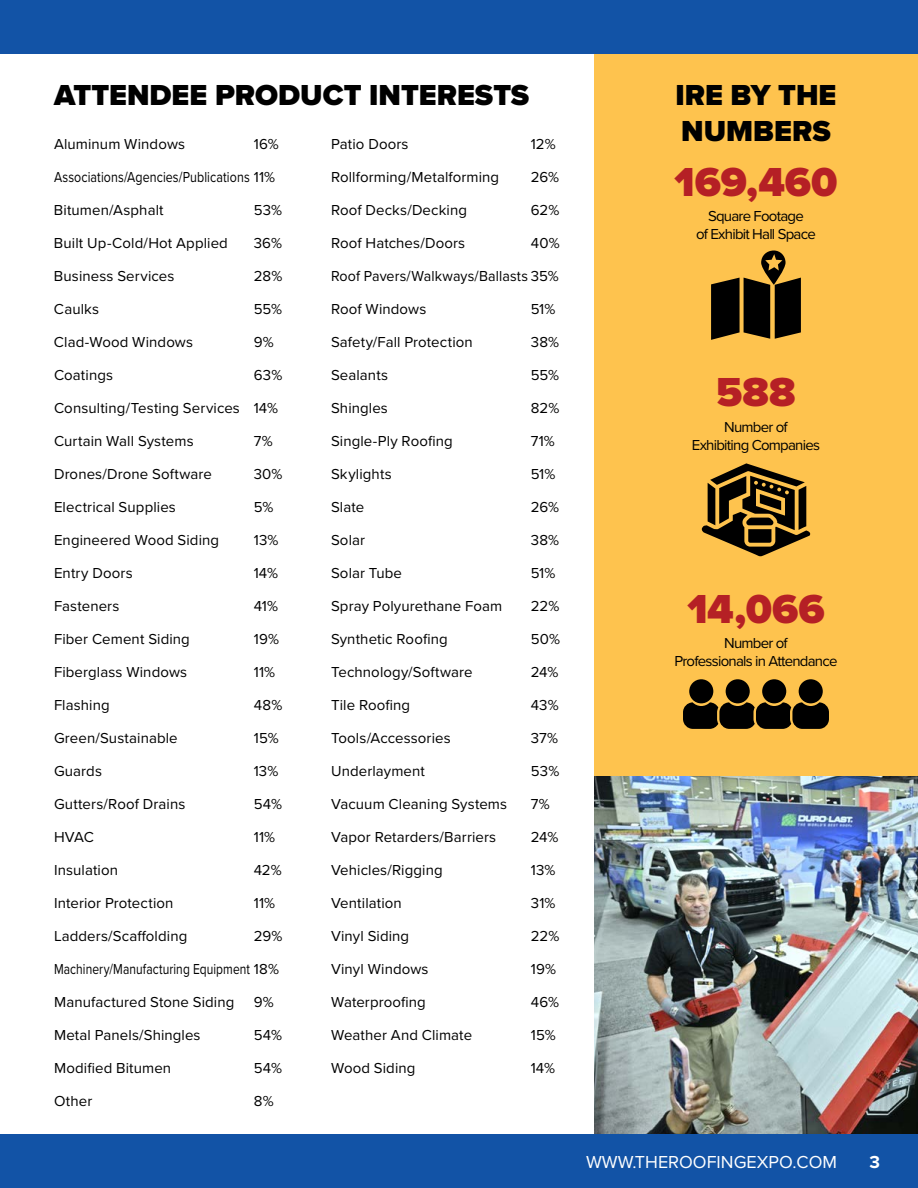
<style>
.page{position:relative;width:918px;height:1188px;background:#fff}
.page>*{position:absolute;margin:0;border:0;box-sizing:border-box;transform-origin:0 0}
.t1{font:900 42px "Proxima Nova";color:#b52025}
.t2{font:900 30px/36px "Proxima Nova";color:#000}
.t3{font:18px "Proxima Nova";color:#fff}
.t4{font:700 18px "Proxima Nova";color:#fff}
.t5{font:15px/33px "Proxima Nova";letter-spacing:.005em;color:#000;text-align:right}
.t6{font:15px/18px "Proxima Nova";letter-spacing:-.05em;color:#000;text-align:center}
.t7{font:15px "Proxima Nova";letter-spacing:.005em;color:#000;scale:.83 1}
.t8{font:15px "Proxima Nova";letter-spacing:.005em;color:#000;scale:.95 1}
</style>
<div class="page">
<div style="left:0;top:1134px;width:918px;height:54px;background:#1253a6"></div>
<div style="left:594px;top:0;width:324px;height:1134px;background:#fec34e"></div>
<div style="left:0;top:0;width:918px;height:54px;background:#1253a6"></div>
<div style="left:799px;top:679px;width:24px;height:24px;background:#000;border-radius:50%"></div>
<div style="left:762px;top:679px;width:24px;height:24px;background:#000;border-radius:50%"></div>
<div style="left:726px;top:679px;width:24px;height:24px;background:#000;border-radius:50%"></div>
<div style="left:689px;top:679px;width:24px;height:24px;background:#000;border-radius:50%"></div>
<svg style="left:683px;top:702px;width:146px;height:27px;background:#291f0c"></svg>
<svg style="left:702px;top:463px;width:108px;height:93px"></svg>
<svg style="left:711px;top:251px;width:90px;height:89px"></svg>
<img style="left:594px;top:776px;width:324px;height:358px">
<h2 class="t2" style="left:54px;top:76px;width:477px">ATTENDEE PRODUCT INTERESTS</h2>
<p class="t5" style="left:54px;top:127px;width:133px">Aluminum Windows</p>
<p class="t5" style="left:254px;top:127px;width:27px">16%</p>
<p class="t7" style="left:54px;top:166px;width:268px">Associations/Agencies/Publications 11%</p>
<p class="t5" style="left:54px;top:193px;width:111px">Bitumen/Asphalt</p>
<p class="t5" style="left:254px;top:193px;width:30px">53%</p>
<p class="t5" style="left:54px;top:226px;width:175px">Built Up-Cold/Hot Applied</p>
<p class="t5" style="left:254px;top:226px;width:30px">36%</p>
<p class="t5" style="left:54px;top:259px;width:122px">Business Services</p>
<p class="t5" style="left:254px;top:259px;width:30px">28%</p>
<p class="t5" style="left:54px;top:292px;width:47px">Caulks</p>
<p class="t5" style="left:254px;top:292px;width:30px">55%</p>
<p class="t5" style="left:54px;top:325px;width:141px">Clad-Wood Windows</p>
<p class="t5" style="left:254px;top:325px;width:21px">9%</p>
<p class="t5" style="left:54px;top:358px;width:61px">Coatings</p>
<p class="t5" style="left:254px;top:358px;width:30px">63%</p>
<p class="t5" style="left:54px;top:391px;width:226px">Consulting/Testing Services 14%</p>
<p class="t5" style="left:54px;top:424px;width:141px">Curtain Wall Systems</p>
<p class="t5" style="left:254px;top:424px;width:20px">7%</p>
<p class="t5" style="left:54px;top:457px;width:159px">Drones/Drone Software</p>
<p class="t5" style="left:254px;top:457px;width:30px">30%</p>
<p class="t5" style="left:54px;top:490px;width:123px">Electrical Supplies</p>
<p class="t5" style="left:254px;top:490px;width:21px">5%</p>
<p class="t5" style="left:54px;top:523px;width:167px">Engineered Wood Siding</p>
<p class="t5" style="left:254px;top:523px;width:26px">13%</p>
<p class="t5" style="left:54px;top:556px;width:80px">Entry Doors</p>
<p class="t5" style="left:254px;top:556px;width:26px">14%</p>
<p class="t5" style="left:54px;top:589px;width:67px">Fasteners</p>
<p class="t5" style="left:254px;top:589px;width:26px">41%</p>
<p class="t5" style="left:54px;top:622px;width:137px">Fiber Cement Siding</p>
<p class="t5" style="left:254px;top:622px;width:27px">19%</p>
<p class="t5" style="left:54px;top:655px;width:135px">Fiberglass Windows</p>
<p class="t5" style="left:254px;top:655px;width:23px">11%</p>
<p class="t5" style="left:54px;top:688px;width:57px">Flashing</p>
<p class="t5" style="left:254px;top:688px;width:30px">48%</p>
<p class="t5" style="left:54px;top:721px;width:125px">Green/Sustainable</p>
<p class="t5" style="left:254px;top:721px;width:26px">15%</p>
<p class="t5" style="left:54px;top:754px;width:50px">Guards</p>
<p class="t5" style="left:254px;top:754px;width:26px">13%</p>
<p class="t5" style="left:54px;top:787px;width:133px">Gutters/Roof Drains</p>
<p class="t5" style="left:254px;top:787px;width:30px">54%</p>
<p class="t5" style="left:54px;top:820px;width:41px">HVAC</p>
<p class="t5" style="left:254px;top:820px;width:23px">11%</p>
<p class="t5" style="left:54px;top:853px;width:66px">Insulation</p>
<p class="t5" style="left:254px;top:853px;width:29px">42%</p>
<p class="t5" style="left:54px;top:886px;width:121px">Interior Protection</p>
<p class="t5" style="left:254px;top:886px;width:23px">11%</p>
<p class="t5" style="left:54px;top:919px;width:135px">Ladders/Scaffolding</p>
<p class="t5" style="left:54px;top:919px;width:230px">29%<br>Machinery/Manufacturing Equipment 18%</p>
<p class="t5" style="left:54px;top:985px;width:182px">Manufactured Stone Siding</p>
<p class="t5" style="left:254px;top:985px;width:21px">9%</p>
<p class="t5" style="left:54px;top:1018px;width:148px">Metal Panels/Shingles</p>
<p class="t5" style="left:254px;top:1018px;width:30px">54%</p>
<p class="t5" style="left:54px;top:1051px;width:119px">Modified Bitumen</p>
<p class="t5" style="left:254px;top:1051px;width:30px">54%</p>
<p class="t5" style="left:54px;top:1084px;width:40px">Other</p>
<p class="t5" style="left:254px;top:1084px;width:21px">8%</p>
<p class="t5" style="left:331px;top:127px;width:79px">Patio Doors</p>
<p class="t5" style="left:531px;top:127px;width:26px">12%</p>
<p class="t5" style="left:331px;top:160px;width:170px">Rollforming/Metalforming</p>
<p class="t5" style="left:531px;top:160px;width:30px">26%</p>
<p class="t5" style="left:331px;top:193px;width:138px">Roof Decks/Decking</p>
<p class="t5" style="left:531px;top:193px;width:30px">62%</p>
<p class="t5" style="left:331px;top:226px;width:136px">Roof Hatches/Doors</p>
<p class="t5" style="left:531px;top:226px;width:30px">40%</p>
<p class="t8" style="left:331px;top:265px;width:241px">Roof Pavers/Walkways/Ballasts 35%</p>
<p class="t5" style="left:331px;top:292px;width:97px">Roof Windows</p>
<p class="t5" style="left:531px;top:292px;width:26px">51%</p>
<p class="t5" style="left:331px;top:325px;width:143px">Safety/Fall Protection</p>
<p class="t5" style="left:531px;top:325px;width:30px">38%</p>
<p class="t5" style="left:331px;top:358px;width:59px">Sealants</p>
<p class="t5" style="left:531px;top:358px;width:30px">55%</p>
<p class="t5" style="left:331px;top:391px;width:58px">Shingles</p>
<p class="t5" style="left:531px;top:391px;width:30px">82%</p>
<p class="t5" style="left:331px;top:424px;width:123px">Single-Ply Roofing</p>
<p class="t5" style="left:531px;top:424px;width:26px">71%</p>
<p class="t5" style="left:331px;top:457px;width:62px">Skylights</p>
<p class="t5" style="left:531px;top:457px;width:26px">51%</p>
<p class="t5" style="left:331px;top:490px;width:35px">Slate</p>
<p class="t5" style="left:531px;top:490px;width:30px">26%</p>
<p class="t5" style="left:331px;top:523px;width:36px">Solar</p>
<p class="t5" style="left:531px;top:523px;width:30px">38%</p>
<p class="t5" style="left:331px;top:556px;width:73px">Solar Tube</p>
<p class="t5" style="left:531px;top:556px;width:26px">51%</p>
<p class="t5" style="left:331px;top:589px;width:173px">Spray Polyurethane Foam</p>
<p class="t5" style="left:531px;top:589px;width:30px">22%</p>
<p class="t5" style="left:331px;top:622px;width:118px">Synthetic Roofing</p>
<p class="t5" style="left:531px;top:622px;width:31px">50%</p>
<p class="t5" style="left:331px;top:655px;width:143px">Technology/Software</p>
<p class="t5" style="left:531px;top:655px;width:29px">24%</p>
<p class="t5" style="left:331px;top:688px;width:81px">Tile Roofing</p>
<p class="t5" style="left:531px;top:688px;width:29px">43%</p>
<p class="t5" style="left:331px;top:721px;width:121px">Tools/Accessories</p>
<p class="t5" style="left:531px;top:721px;width:29px">37%</p>
<p class="t5" style="left:331px;top:754px;width:95px">Underlayment</p>
<p class="t5" style="left:531px;top:754px;width:30px">53%</p>
<p class="t5" style="left:331px;top:787px;width:178px">Vacuum Cleaning Systems</p>
<p class="t5" style="left:531px;top:787px;width:20px">7%</p>
<p class="t5" style="left:331px;top:820px;width:167px">Vapor Retarders/Barriers</p>
<p class="t5" style="left:531px;top:820px;width:29px">24%</p>
<p class="t5" style="left:331px;top:853px;width:113px">Vehicles/Rigging</p>
<p class="t5" style="left:531px;top:853px;width:26px">13%</p>
<p class="t5" style="left:331px;top:886px;width:72px">Ventilation</p>
<p class="t5" style="left:531px;top:886px;width:26px">31%</p>
<p class="t5" style="left:331px;top:919px;width:80px">Vinyl Siding</p>
<p class="t5" style="left:531px;top:919px;width:30px">22%</p>
<p class="t5" style="left:331px;top:952px;width:99px">Vinyl Windows</p>
<p class="t5" style="left:531px;top:952px;width:27px">19%</p>
<p class="t5" style="left:331px;top:985px;width:96px">Waterproofing</p>
<p class="t5" style="left:531px;top:985px;width:30px">46%</p>
<p class="t5" style="left:331px;top:1018px;width:143px">Weather And Climate</p>
<p class="t5" style="left:531px;top:1018px;width:26px">15%</p>
<p class="t5" style="left:331px;top:1051px;width:86px">Wood Siding</p>
<p class="t5" style="left:531px;top:1051px;width:26px">14%</p>
<h2 class="t2" style="left:675px;top:76px;width:163px">IRE BY THE<br>NUMBERS</h2>
<h1 class="t1" style="left:674px;top:151px;width:165px">169,460</h1>
<p class="t6" style="left:696px;top:206px;width:121px">Square Footage<br>of Exhibit Hall Space</p>
<h1 class="t1" style="left:716px;top:361px;width:81px">588</h1>
<p class="t6" style="left:692px;top:417px;width:130px">Number of<br>Exhibiting Companies</p>
<h1 class="t1" style="left:687px;top:578px;width:139px">14,066</h1>
<p class="t6" style="left:674px;top:634px;width:165px">Number of<br>Professionals in Attendance</p>
<p class="t3" style="left:586px;top:1149px;width:252px">WWW.THEROOFINGEXPO.COM</p>
<p class="t4" style="left:870px;top:1149px;width:12px">3</p>
</div>
